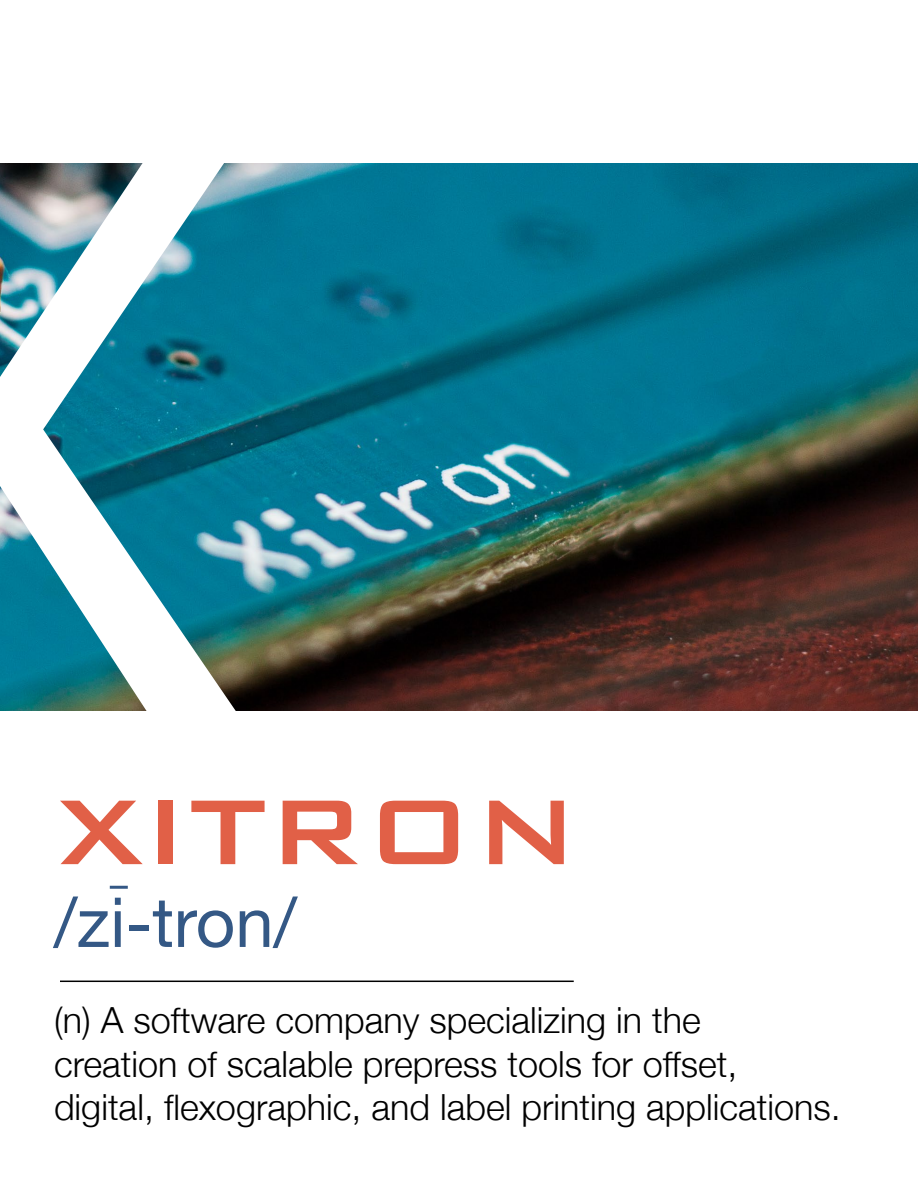
<style>
.page{position:relative;width:918px;height:1188px;background:#fff}
.page>*{position:absolute;margin:0;border:0;box-sizing:border-box;transform-origin:0 0}
.t1{font:769.5px "Helvetica Neue";color:#fff}
.t2{font:500 123px "Bank Gothic BT";color:#e16047}
.t3{font:69px "Helvetica Neue";color:#345885}
.t4{font:300 36px/43.2px "Helvetica Neue";color:#000}
</style>
<div class="page">
<hr style="left:60px;top:981px;width:514px;height:1px;background:#000">
<img style="left:0;top:164px;width:918px;height:547px">
<hr style="left:110px;top:886px;width:18px;height:3px;background:#345885">
<h1 class="t1" style="left:-235px;top:-219px;width:472px">X</h1>
<h2 class="t2" style="left:54px;top:764px;width:527px">XITRON</h2>
<h3 class="t3" style="left:54px;top:863px;width:244px">/zi-tron/</h3>
<p class="t4" style="left:54px;top:997px;width:788px">(n) A software company specializing in the<br>creation of scalable prepress tools for offset, digital, flexographic, and label printing applications.</p>
</div>
